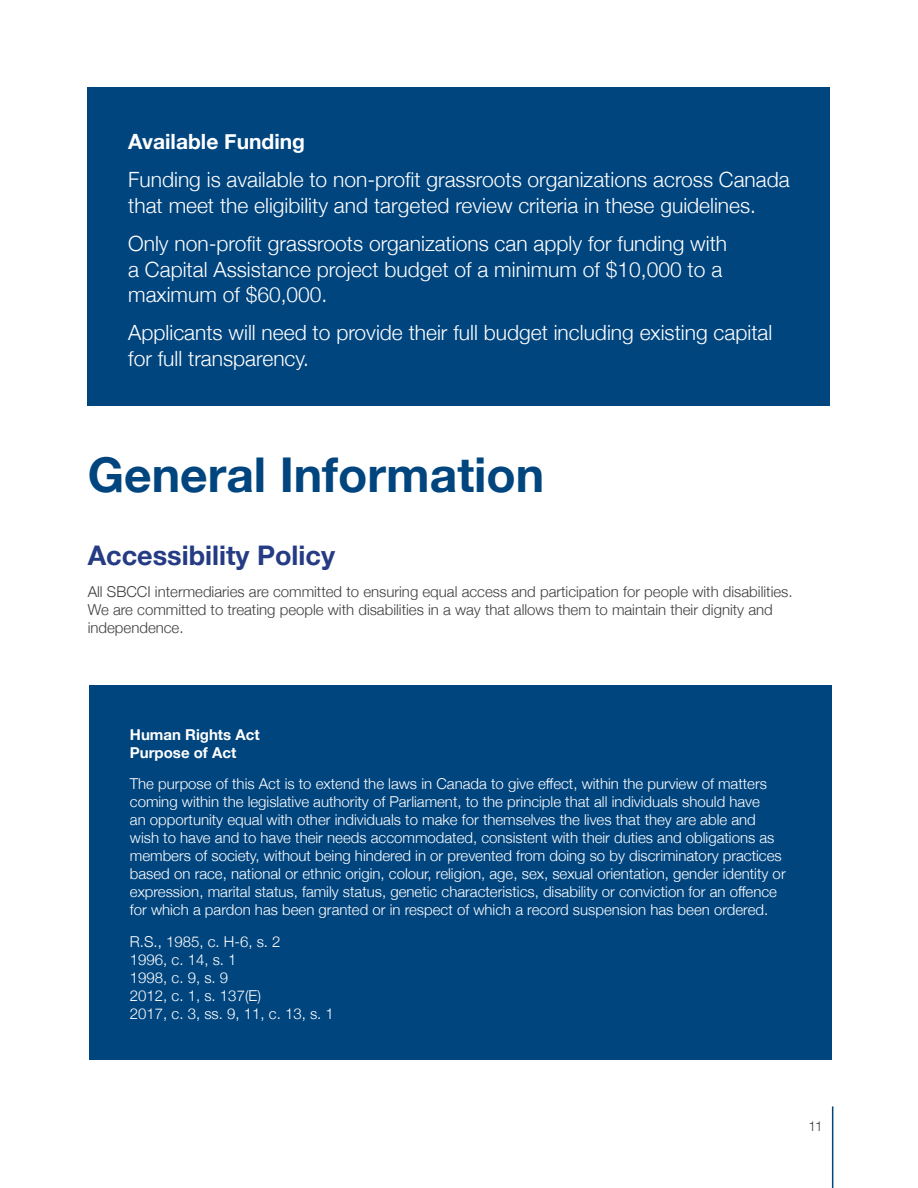
<style>
.page{position:relative;width:918px;height:1188px;background:#fff}
.page>*{position:absolute;margin:0;border:0;box-sizing:border-box;transform-origin:0 0}
.t1{font:700 48px "Helvetica Neue";color:#01457f}
.t2{font:700 27px "Helvetica Neue";color:#253b84}
.t3{font:300 21px/25.2px "Helvetica Neue";color:#fff}
.t4{font:700 21px "Helvetica Neue";color:#fff}
.t5{font:300 15px/18px "Helvetica Neue";color:#fff}
.t6{font:300 15px/18px "Helvetica Neue";color:#3e3e3f}
.t7{font:700 15px/18px "Helvetica Neue";color:#fff}
.t8{font:300 13.5px "Helvetica Neue";color:#3e3e3f}
</style>
<div class="page">
<hr style="left:832px;top:1106px;width:1px;height:82px;background:#01457f">
<div style="left:88px;top:88px;width:742px;height:318px;background:#01457f"></div>
<div style="left:89px;top:685px;width:743px;height:374px;background:#01457f"></div>
<h3 class="t4" style="left:128px;top:125px;width:178px">Available Funding</h3>
<h3 class="t3" style="left:128px;top:166px;width:663px">Funding is available to non-profit grassroots organizations across Canada that meet the eligibility and targeted review criteria in these guidelines.</h3>
<h3 class="t3" style="left:128px;top:230px;width:601px">Only non-profit grassroots organizations can apply for funding with a Capital Assistance project budget of a minimum of $10,000 to a maximum of $60,000.</h3>
<h3 class="t3" style="left:128px;top:319px;width:646px">Applicants will need to provide their full budget including existing capital for full transparency.</h3>
<h1 class="t1" style="left:88px;top:438px;width:458px">General Information</h1>
<h2 class="t2" style="left:88px;top:534px;width:249px">Accessibility Policy</h2>
<p class="t6" style="left:88px;top:581px;width:706px">All SBCCI intermediaries are committed to ensuring equal access and participation for people with disabilities.<br>We are committed to treating people with disabilities in a way that allows them to maintain their dignity and independence.</p>
<p class="t7" style="left:130px;top:726px;width:131px">Human Rights Act<br>Purpose of Act</p>
<p class="t5" style="left:130px;top:774px;width:657px">The purpose of this Act is to extend the laws in Canada to give effect, within the purview of matters coming within the legislative authority of Parliament, to the principle that all individuals should have<br>an opportunity equal with other individuals to make for themselves the lives that they are able and wish to have and to have their needs accommodated, consistent with their duties and obligations as members of society, without being hindered in or prevented from doing so by discriminatory practices based on race, national or ethnic origin, colour, religion, age, sex, sexual orientation, gender identity or expression, marital status, family status, genetic characteristics, disability or conviction for an offence for which a pardon has been granted or in respect of which a record suspension has been ordered.</p>
<p class="t5" style="left:130px;top:931px;width:206px">R.S., 1985, c. H-6, s. 2<br>1996, c. 14, s. 1<br>1998, c. 9, s. 9<br>2012, c. 1, s. 137(E)<br>2017, c. 3, ss. 9, 11, c. 13, s. 1</p>
<p class="t8" style="left:808px;top:1115px;width:16px">11</p>
</div>
